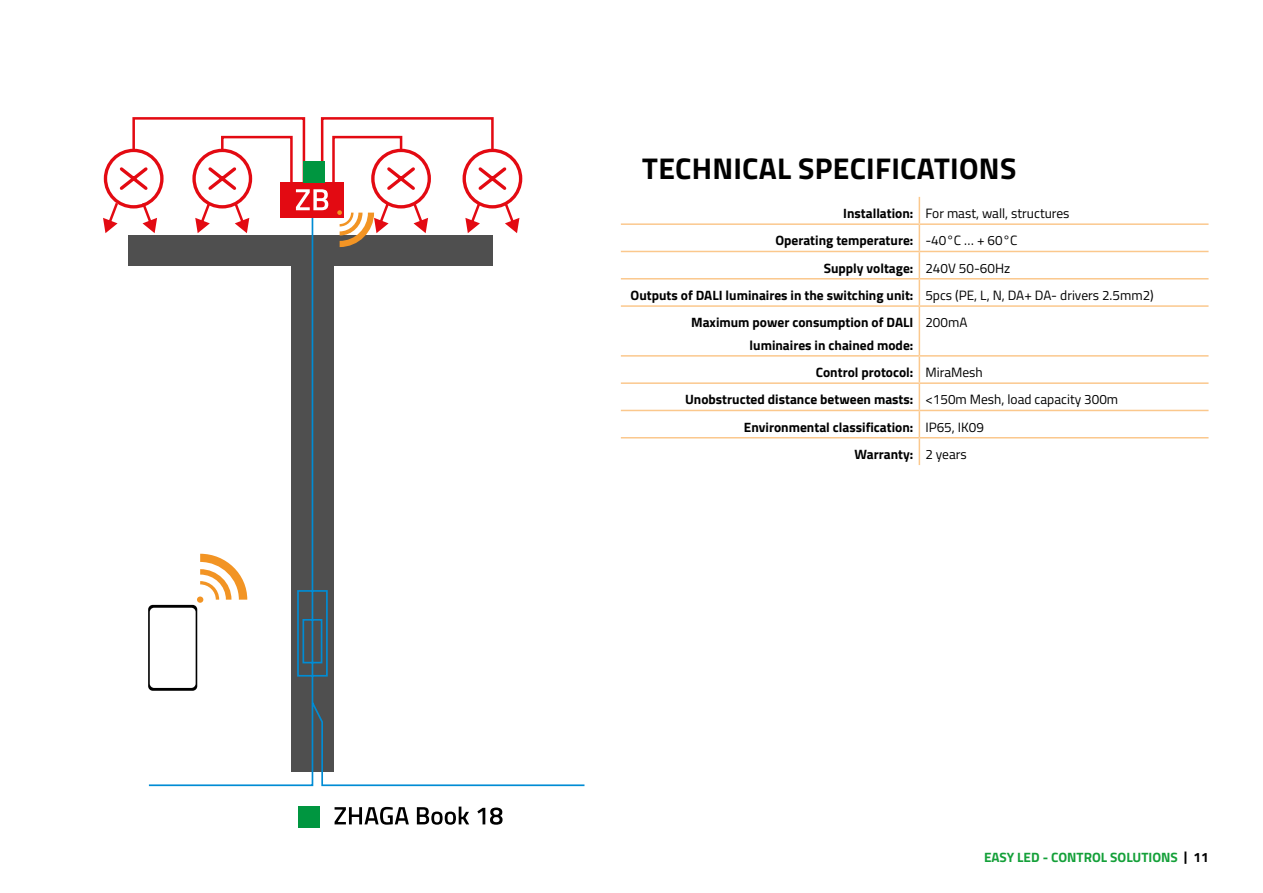
<style>
.page{position:relative;width:1263px;height:893px;background:#fff}
.page>*{position:absolute;margin:0;border:0;box-sizing:border-box;transform-origin:0 0}
.t1{font:700 30px "Titillium Web";letter-spacing:.01em;color:#000}
.t2{font:700 13.5px "Titillium Web";color:#000}
.t3{font:13.5px "Titillium Web";color:#000}
.t4{font:700 13.5px "Titillium Web";color:#14a039}
.s1{font-weight:700}
.s2{font-weight:400}
.s3{color:#000}
</style>
<div class="page">
<hr style="left:621px;top:223px;width:298px;height:2px;background:#fbc88d">
<hr style="left:919px;top:223px;width:289px;height:2px;background:#fbc88d">
<hr style="left:621px;top:251px;width:298px;height:1px;background:#fbc88d">
<hr style="left:919px;top:251px;width:289px;height:1px;background:#fbc88d">
<hr style="left:621px;top:278px;width:298px;height:2px;background:#fbc88d">
<hr style="left:919px;top:278px;width:289px;height:2px;background:#fbc88d">
<svg style="left:919px;top:197px;width:1px;height:108px"></svg>
<hr style="left:621px;top:305px;width:298px;height:2px;background:#fbc88d">
<hr style="left:919px;top:305px;width:289px;height:2px;background:#fbc88d">
<hr style="left:919px;top:307px;width:1px;height:48px;background:#fbc88d">
<hr style="left:621px;top:355px;width:298px;height:2px;background:#fbc88d">
<hr style="left:919px;top:355px;width:289px;height:2px;background:#fbc88d">
<hr style="left:621px;top:382px;width:298px;height:2px;background:#fbc88d">
<hr style="left:919px;top:382px;width:289px;height:2px;background:#fbc88d">
<hr style="left:621px;top:410px;width:298px;height:1px;background:#fbc88d">
<hr style="left:919px;top:410px;width:289px;height:1px;background:#fbc88d">
<hr style="left:621px;top:437px;width:298px;height:1px;background:#fbc88d">
<hr style="left:919px;top:437px;width:289px;height:1px;background:#fbc88d">
<svg style="left:919px;top:357px;width:1px;height:108px"></svg>
<div style="left:128px;top:235px;width:364px;height:31px;background:#4f4f4f"></div>
<svg style="left:148px;top:217px;width:437px;height:570px"></svg>
<svg style="left:148px;top:605px;width:49px;height:86px"></svg>
<div style="left:150px;top:608px;width:46px;height:80px;background:#fff;border-radius:4px"></div>
<svg style="left:200px;top:554px;width:47px;height:46px"></svg>
<div style="left:197px;top:596px;width:6px;height:7px;background:#f29424;border-radius:50%"></div>
<div style="left:298px;top:807px;width:21px;height:21px;background:#009640"></div>
<svg style="left:335px;top:807px;width:74px;height:18px"></svg>
<svg style="left:417px;top:807px;width:52px;height:18px"></svg>
<svg style="left:477px;top:807px;width:26px;height:18px"></svg>
<svg style="left:103px;top:117px;width:416px;height:130px"></svg>
<h1 class="t1" style="left:642px;top:145px;width:376px">TECHNICAL SPECIFICATIONS</h1>
<p class="t3" style="left:843px;top:204px;width:228px"><span class="s1">Installation:</span> For mast, wall, structures</p>
<p class="t2" style="left:775px;top:230px;width:244px">Operating temperature: <span class="s2">-40°C … + 60°C</span></p>
<p class="t2" style="left:824px;top:258px;width:188px">Supply voltage: <span class="s2">240V 50-60Hz</span></p>
<p class="t2" style="left:630px;top:285px;width:525px">Outputs of DALI luminaires in the switching unit: <span class="s2">5pcs (PE, L, N, DA+ DA- drivers 2.5mm2)</span></p>
<p class="t2" style="left:691px;top:312px;width:224px">Maximum power consumption of DALI</p>
<p class="t2" style="left:749px;top:335px;width:165px">luminaires in chained mode:</p>
<p class="t3" style="left:925px;top:313px;width:44px">200mA</p>
<p class="t2" style="left:816px;top:362px;width:168px">Control protocol: <span class="s2">MiraMesh</span></p>
<p class="t2" style="left:685px;top:389px;width:434px">Unobstructed distance between masts: <span class="s2">&lt;150m Mesh, load capacity 300m</span></p>
<p class="t2" style="left:744px;top:417px;width:241px">Environmental classification: <span class="s2">IP65, IK09</span></p>
<p class="t2" style="left:854px;top:444px;width:114px">Warranty: <span class="s2">2 years</span></p>
<p class="t4" style="left:984px;top:847px;width:226px">EASY LED - CONTROL SOLUTIONS <span class="s3">| 11</span></p>
</div>
